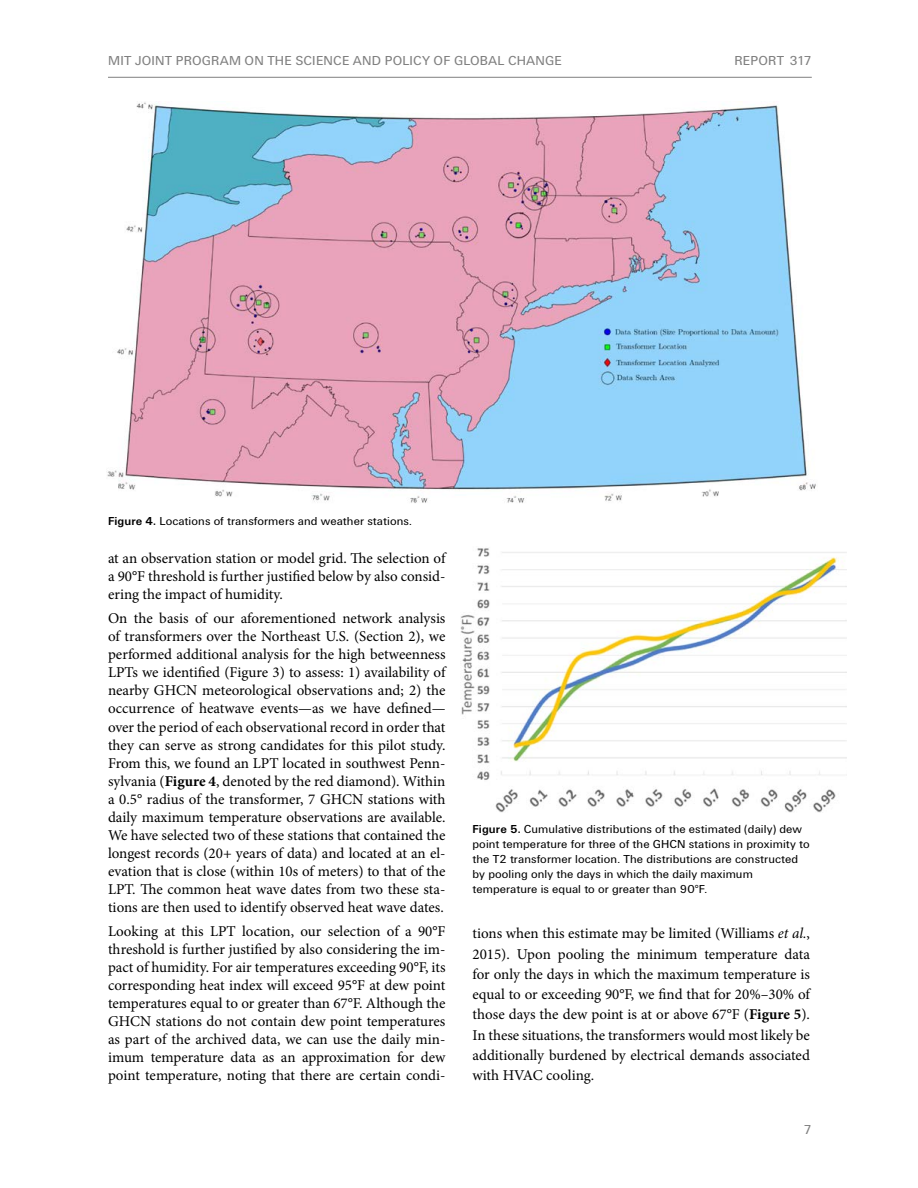
<style>
.page{position:relative;width:918px;height:1188px;background:#fff}
.page>*{position:absolute;margin:0;border:0;box-sizing:border-box;transform-origin:0 0}
.t1{font:15px/18px "Minion Pro";color:#000;text-align:justify}
.t2{font:13.5px "Urbano";letter-spacing:.015em;color:#7f7f7f}
.t3{font:12px/15px "Urbano";letter-spacing:.01em;color:#000}
.s1{font-weight:700}
.s2{font-style:italic}
</style>
<div class="page">
<img style="left:107px;top:102px;width:709px;height:401px">
<img style="left:461px;top:548px;width:386px;height:264px">
<hr style="left:108px;top:77px;width:704px;height:1px;background:#7f7f7f">
<p class="t2" style="left:108px;top:53px;width:455px">MIT JOINT PROGRAM ON THE SCIENCE AND POLICY OF GLOBAL CHANGE</p>
<p class="t2" style="left:734px;top:53px;width:18px">Repor</p>
<p class="t2" style="left:777px;top:53px;width:37px">t 317</p>
<p class="t3" style="left:108px;top:514px;width:305px"><span class="s1">Figure 4.</span> Locations of transformers and weather stations.</p>
<p class="t1" style="left:108px;top:550px;width:339px">at an observation station or model grid. The selection of a 90°F threshold is further justified below by also consid&shy;ering the impact of humidity.</p>
<p class="t1" style="left:108px;top:610px;width:339px">On the basis of our aforementioned network analysis of transformers over the Northeast U.S. (Section 2), we performed additional analysis for the high betweenness LPTs we identified (Figure 3) to assess: 1) availability of nearby GHCN meteorological observations and; 2) the occurrence of heatwave events—as we have defined— over the period of each observational record in order that they can serve as strong candidates for this pilot study.<br>From this, we found an LPT located in southwest Penn&shy;sylvania (<span class="s1">Figure 4</span>, denoted by the red diamond). Within a 0.5° radius of the transformer, 7 GHCN stations with daily maximum temperature observations are available.<br>We have selected two of these stations that contained the longest records (20+ years of data) and located at an el&shy;evation that is close (within 10s of meters) to that of the LPT. The common heat wave dates from two these sta&shy;tions are then used to identify observed heat wave dates.</p>
<p class="t1" style="left:108px;top:922px;width:339px">Looking at this LPT location, our selection of a 90°F threshold is further justified by also considering the im&shy;pact of humidity. For air temperatures exceeding 90°F, its corresponding heat index will exceed 95°F at dew point temperatures equal to or greater than 67°F. Although the GHCN stations do not contain dew point temperatures as part of the archived data, we can use the daily min&shy;imum temperature data as an approximation for dew point temperature, noting that there are certain condi-</p>
<p class="t1" style="left:472px;top:924px;width:339px;line-height:20.2px">tions when this estimate may be limited (Williams <span class="s2">et al.</span>, 2015). Upon pooling the minimum temperature data for only the days in which the maximum temperature is equal to or exceeding 90°F, we find that for 20%–30% of those days the dew point is at or above 67°F (<span class="s1">Figure 5</span>).<br>In these situations, the transformers would most likely be additionally burdened by electrical demands associated with HVAC cooling.</p>
<p class="t3" style="left:472px;top:822px;width:339px"><span class="s1">Figure 5.</span> Cumulative distributions of the estimated (daily) dew point temperature for three of the GHCN stations in proximity to the T2 transformer location. The distributions are constructed by pooling only the days in which the daily maximum temperature is equal to or greater than 90°F.</p>
<p class="t2" style="left:804px;top:1122px;width:10px">7</p>
</div>
